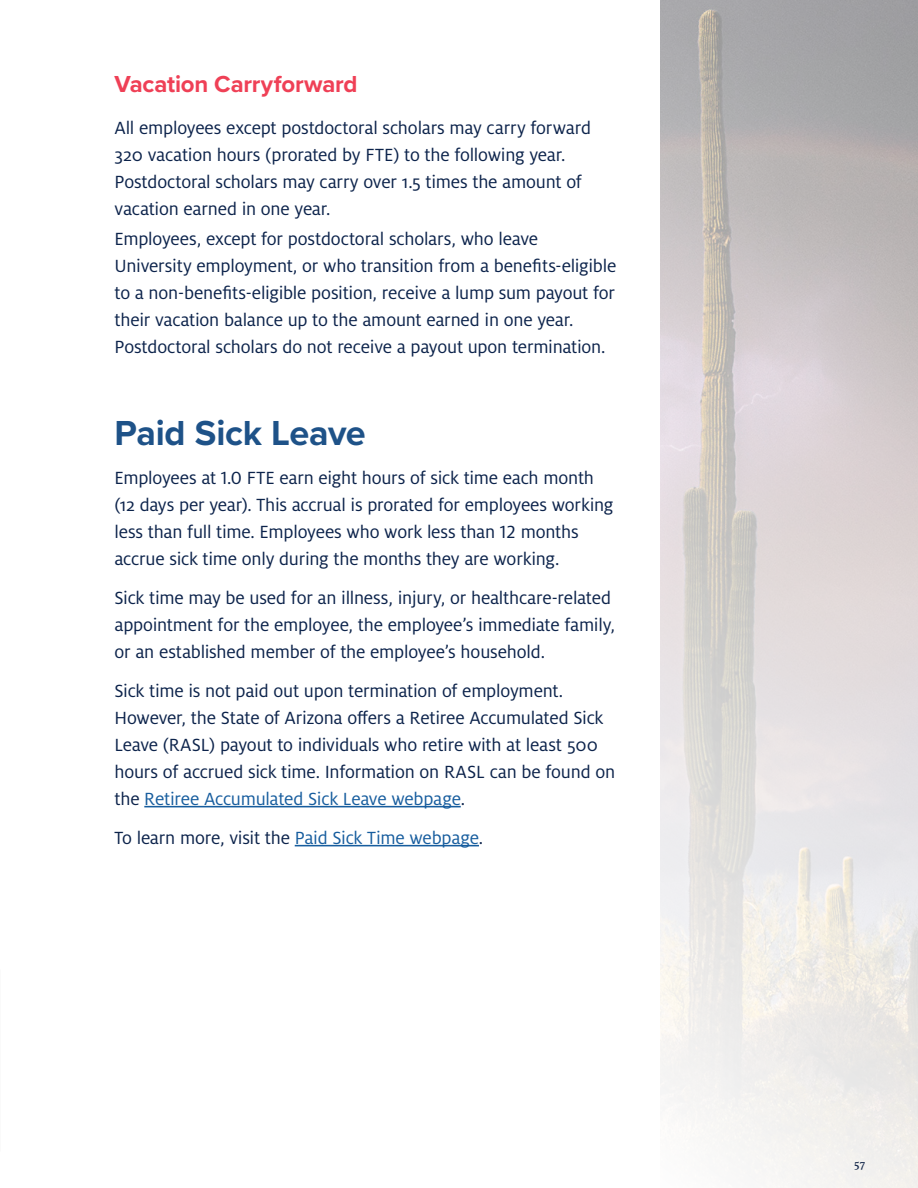
<style>
.page{position:relative;width:918px;height:1188px;background:#fff}
.page>*{position:absolute;margin:0;border:0;box-sizing:border-box;transform-origin:0 0}
.t1{font:700 36px "Proxima Nova";letter-spacing:-.01em;color:#1e5288}
.Heading_2{font:700 24px "Proxima Nova";letter-spacing:-.01em;color:#ef4056}
.Heading_2-2{font:19.5px/27px "Milo OT";letter-spacing:-.01em;color:#0c234b}
.t2{font:500 12px "Milo Serif OT";color:#0c234b}
.s1{color:#175d9e}
</style>
<div class="page">
<img style="left:660px;top:0;width:258px;height:1188px">
<hr style="left:144px;top:806px;width:317px;height:1px;background:#175d9e">
<hr style="left:295px;top:845px;width:184px;height:1px;background:#175d9e">
<p class="Heading_2" style="left:114px;top:67px;width:245px">Vacation Carryforward</p>
<p class="Heading_2-2" style="left:114px;top:115px;width:478px">All employees except postdoctoral scholars may carry forward 320 vacation hours (prorated by FTE) to the following year.<br>Postdoctoral scholars may carry over 1.5 times the amount of vacation earned in one year.</p>
<p class="Heading_2-2" style="left:114px;top:226px;width:503px">Employees, except for postdoctoral scholars, who leave University employment, or who transition from a benefits-eligible to a non-benefits-eligible position, receive a lump sum payout for their vacation balance up to the amount earned in one year.<br>Postdoctoral scholars do not receive a payout upon termination.</p>
<p class="t1" style="left:114px;top:406px;width:253px">Paid Sick Leave</p>
<p class="Heading_2-2" style="left:114px;top:464px;width:500px">Employees at 1.0 FTE earn eight hours of sick time each month (12 days per year). This accrual is prorated for employees working less than full time. Employees who work less than 12 months accrue sick time only during the months they are working.</p>
<p class="Heading_2-2" style="left:114px;top:584px;width:502px">Sick time may be used for an illness, injury, or healthcare-related appointment for the employee, the employee’s immediate family, or an established member of the employee’s household.</p>
<p class="Heading_2-2" style="left:114px;top:677px;width:502px">Sick time is not paid out upon termination of employment.<br>However, the State of Arizona offers a Retiree Accumulated Sick Leave (RASL) payout to individuals who retire with at least 500 hours of accrued sick time. Information on RASL can be found on the <span class="s1">Retiree Accumulated Sick Leave webpage</span>.</p>
<p class="Heading_2-2" style="left:114px;top:824px;width:368px">To learn more, visit the <span class="s1">Paid Sick Time webpage</span>.</p>
<p class="t2" style="left:854px;top:1158px;width:13px">57</p>
</div>
